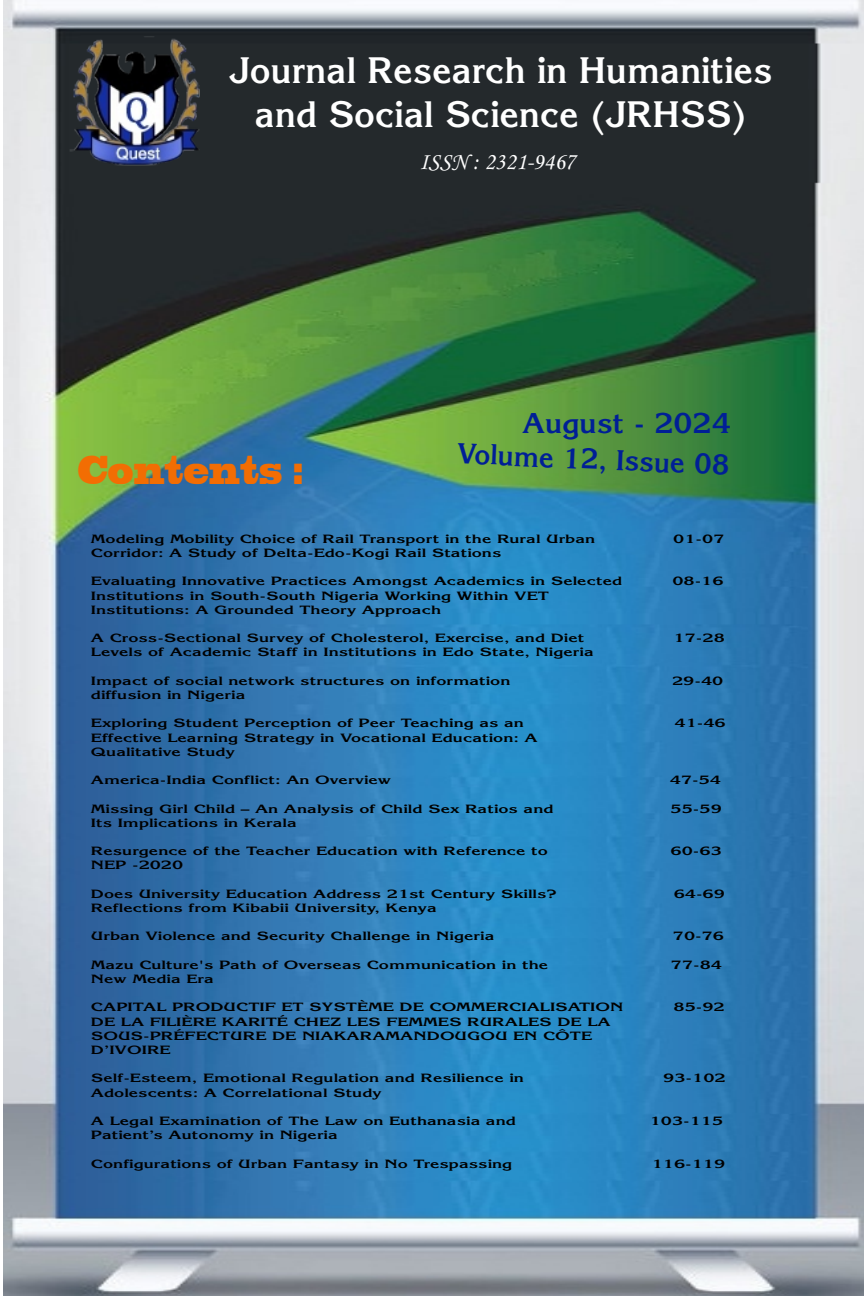
<style>
.page{position:relative;width:864px;height:1296px;background:#fff}
.page>*{position:absolute;margin:0;border:0;box-sizing:border-box;transform-origin:0 0}
.t1{font:700 37.9px "Blackoak Std";color:#f26d03;scale:.51 1}
.t2{font:700 36px/43.7px "Korinna";color:#fff;text-align:center}
.t3{font:700 28px "Korinna";color:#001f96}
.t4{font:700 28px "Korinna";color:#001f96;scale:1.06 1}
.t5{font:24px "Monotype Corsiva";color:#fff}
.t6{font:700 11.7px/14.2px "Korinna";color:#000;scale:1.49 1}
</style>
<div class="page">
<img style="left:4px;top:0;width:860px;height:1296px">
<img style="left:59px;top:36px;width:147px;height:132px">
<h2 class="t2" style="left:229px;top:53px;width:545px">Journal Research in Humanities and Social Science (JRHSS)</h2>
<h3 class="t5" style="left:420px;top:152px;width:157px">ISSN : 2321-9467</h3>
<h1 class="t1" style="left:77px;top:456px;width:446px">Contents :</h1>
<h3 class="t4" style="left:523px;top:412px;width:198px">August - 2024</h3>
<h3 class="t3" style="left:458px;top:442px;width:274px;rotate:3deg">Volume 12, Issue 08</h3>
<p class="t6" style="left:91px;top:533px;width:340px">Modeling Mobility Choice of Rail Transport in the Rural Urban</p>
<p class="t6" style="left:673px;top:533px;width:36px">01-07</p>
<p class="t6" style="left:91px;top:547px;width:277px">Corridor: A Study of Delta-Edo-Kogi Rail Stations</p>
<p class="t6" style="left:91px;top:575px;width:358px">Evaluating Innovative Practices Amongst Academics in Selected</p>
<p class="t6" style="left:672px;top:575px;width:36px">08-16</p>
<p class="t6" style="left:91px;top:590px;width:309px">Institutions in South-South Nigeria Working Within VET<br>Institutions: A Grounded Theory Approach</p>
<p class="t6" style="left:91px;top:632px;width:333px">A Cross-Sectional Survey of Cholesterol, Exercise, and Diet</p>
<p class="t6" style="left:674px;top:632px;width:36px">17-28</p>
<p class="t6" style="left:91px;top:646px;width:339px">Levels of Academic Staff in Institutions in Edo State, Nigeria</p>
<p class="t6" style="left:91px;top:675px;width:283px">Impact of social network structures on information</p>
<p class="t6" style="left:672px;top:675px;width:36px">29-40</p>
<p class="t6" style="left:91px;top:689px;width:105px">diffusion in Nigeria</p>
<p class="t6" style="left:91px;top:717px;width:292px">Exploring Student Perception of Peer Teaching as an</p>
<p class="t6" style="left:675px;top:717px;width:36px">41-46</p>
<p class="t6" style="left:91px;top:732px;width:301px">Effective Learning Strategy in Vocational Education: A<br>Qualitative Study</p>
<p class="t6" style="left:91px;top:774px;width:203px">America-India Conflict: An Overview</p>
<p class="t6" style="left:670px;top:774px;width:36px">47-54</p>
<p class="t6" style="left:91px;top:803px;width:312px">Missing Girl Child – An Analysis of Child Sex Ratios and</p>
<p class="t6" style="left:671px;top:803px;width:36px">55-59</p>
<p class="t6" style="left:91px;top:817px;width:140px">Its Implications in Kerala</p>
<p class="t6" style="left:91px;top:845px;width:308px">Resurgence of the Teacher Education with Reference to</p>
<p class="t6" style="left:671px;top:845px;width:36px">60-63</p>
<p class="t6" style="left:91px;top:859px;width:63px">NEP -2020</p>
<p class="t6" style="left:91px;top:888px;width:314px">Does University Education Address 21st Century Skills?</p>
<p class="t6" style="left:674px;top:888px;width:36px">64-69</p>
<p class="t6" style="left:91px;top:902px;width:234px">Reflections from Kibabii University, Kenya</p>
<p class="t6" style="left:91px;top:930px;width:272px">Urban Violence and Security Challenge in Nigeria</p>
<p class="t6" style="left:673px;top:930px;width:36px">70-76</p>
<p class="t6" style="left:91px;top:959px;width:308px">Mazu Culture's Path of Overseas Communication in the</p>
<p class="t6" style="left:671px;top:959px;width:36px">77-84</p>
<p class="t6" style="left:91px;top:973px;width:84px">New Media Era</p>
<p class="t6" style="left:91px;top:1001px;width:359px">CAPITAL PRODUCTIF ET SYSTÈME DE COMMERCIALISATION</p>
<p class="t6" style="left:674px;top:1001px;width:36px">85-92</p>
<p class="t6" style="left:91px;top:1016px;width:350px">DE LA FILIÈRE KARITÉ CHEZ LES FEMMES RURALES DE LA<br>SOUS-PRÉFECTURE DE NIAKARAMANDOUGOU EN CÔTE<br>D’IVOIRE</p>
<p class="t6" style="left:91px;top:1072px;width:292px">Self-Esteem, Emotional Regulation and Resilience in</p>
<p class="t6" style="left:663px;top:1072px;width:43px">93-102</p>
<p class="t6" style="left:91px;top:1087px;width:197px">Adolescents: A Correlational Study</p>
<p class="t6" style="left:91px;top:1115px;width:287px">A Legal Examination of The Law on Euthanasia and</p>
<p class="t6" style="left:650px;top:1115px;width:51px">103-115</p>
<p class="t6" style="left:91px;top:1129px;width:167px">Patient’s Autonomy in Nigeria</p>
<p class="t6" style="left:91px;top:1158px;width:284px">Configurations of Urban Fantasy in No Trespassing</p>
<p class="t6" style="left:652px;top:1158px;width:51px">116-119</p>
</div>
